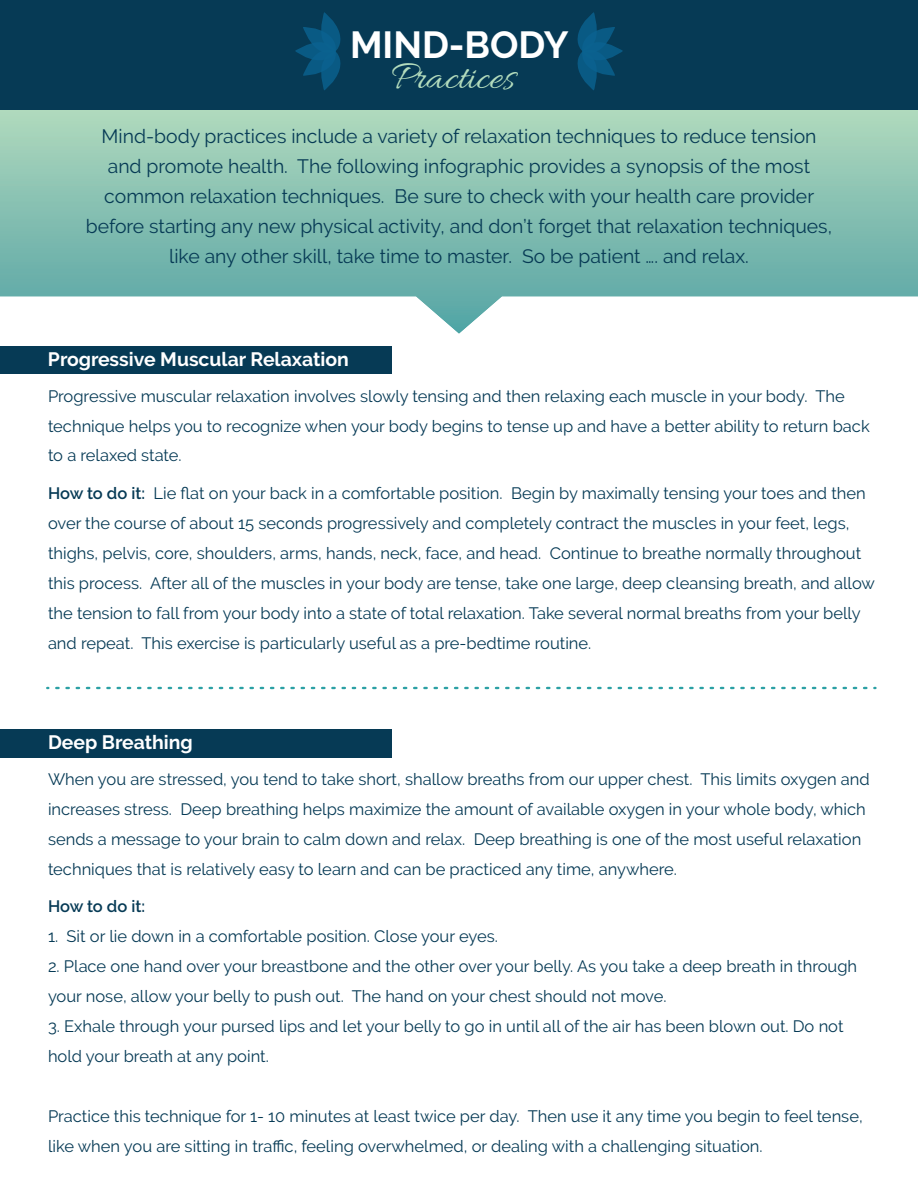
<style>
.page{position:relative;width:918px;height:1188px;background:#fff}
.page>*{position:absolute;margin:0;border:0;box-sizing:border-box;transform-origin:0 0}
.t1{font:41.1px "Allura";color:#b3dcbd}
.t2{font:700 37.65px "Raleway";color:#fff}
.t3{font:19.35px/29.8px "Raleway";color:#063a55;text-align:center}
.t4{font:700 19.35px "Raleway";color:#fff}
.t5{font:16.5px/29.8px "Raleway";color:#063a55}
.t6{font:600 16.5px "Raleway";letter-spacing:-.005em;color:#063a55}
.s1{font-weight:600}
</style>
<div class="page">
<div style="left:0;top:346px;width:391px;height:28px;background:#063a55"></div>
<svg style="left:0;top:110px;width:918px;height:224px"></svg>
<div style="left:0;top:0;width:918px;height:110px;background:#063a55"></div>
<svg style="left:295px;top:12px;width:45px;height:78px"></svg>
<svg style="left:578px;top:12px;width:45px;height:78px"></svg>
<svg style="left:56px;top:687px;width:820px;height:2px"></svg>
<div style="left:0;top:729px;width:391px;height:28px;background:#063a55"></div>
<h2 class="t2" style="left:350px;top:29px;width:220px">MIND-BODY</h2>
<h1 class="t1" style="left:391px;top:49px;width:125px">Practices</h1>
<p class="t3" style="left:86px;top:123px;width:748px">Mind-body practices include a variety of relaxation techniques to reduce tension and promote health. The following infographic provides a synopsis of the most common relaxation techniques. Be sure to check with your health care provider before starting any new physical activity, and don’t forget that relaxation techniques, like any other skill, take time to master. So be patient …. and relax.</p>
<p class="t4" style="left:48px;top:351px;width:302px">Progressive Muscular Relaxation</p>
<p class="t5" style="left:48px;top:382px;width:823px">Progressive muscular relaxation involves slowly tensing and then relaxing each muscle in your body. The technique helps you to recognize when your body begins to tense up and have a better ability to return back to a relaxed state.</p>
<p class="t5" style="left:48px;top:478px;width:828px"><span class="s1">How to do it:</span> Lie flat on your back in a comfortable position. Begin by maximally tensing your toes and then over the course of about 15 seconds progressively and completely contract the muscles in your feet, legs, thighs, pelvis, core, shoulders, arms, hands, neck, face, and head. Continue to breathe normally throughout this process. After all of the muscles in your body are tense, take one large, deep cleansing breath, and allow the tension to fall from your body into a state of total relaxation. Take several normal breaths from your belly and repeat. This exercise is particularly useful as a pre-bedtime routine.</p>
<p class="t4" style="left:48px;top:734px;width:146px">Deep Breathing</p>
<p class="t5" style="left:48px;top:766px;width:823px">When you are stressed, you tend to take short, shallow breaths from our upper chest. This limits oxygen and increases stress. Deep breathing helps maximize the amount of available oxygen in your whole body, which sends a message to your brain to calm down and relax. Deep breathing is one of the most useful relaxation techniques that is relatively easy to learn and can be practiced any time, anywhere.</p>
<p class="t6" style="left:48px;top:897px;width:99px">How to do it:</p>
<p class="t5" style="left:48px;top:923px;width:451px">1. Sit or lie down in a comfortable position. Close your eyes.</p>
<p class="t5" style="left:48px;top:953px;width:811px">2. Place one hand over your breastbone and the other over your belly. As you take a deep breath in through your nose, allow your belly to push out. The hand on your chest should not move.</p>
<p class="t5" style="left:48px;top:1013px;width:797px">3. Exhale through your pursed lips and let your belly to go in until all of the air has been blown out. Do not hold your breath at any point.</p>
<p class="t5" style="left:48px;top:1103px;width:816px">Practice this technique for 1- 10 minutes at least twice per day. Then use it any time you begin to feel tense, like when you are sitting in traffic, feeling overwhelmed, or dealing with a challenging situation.</p>
</div>
